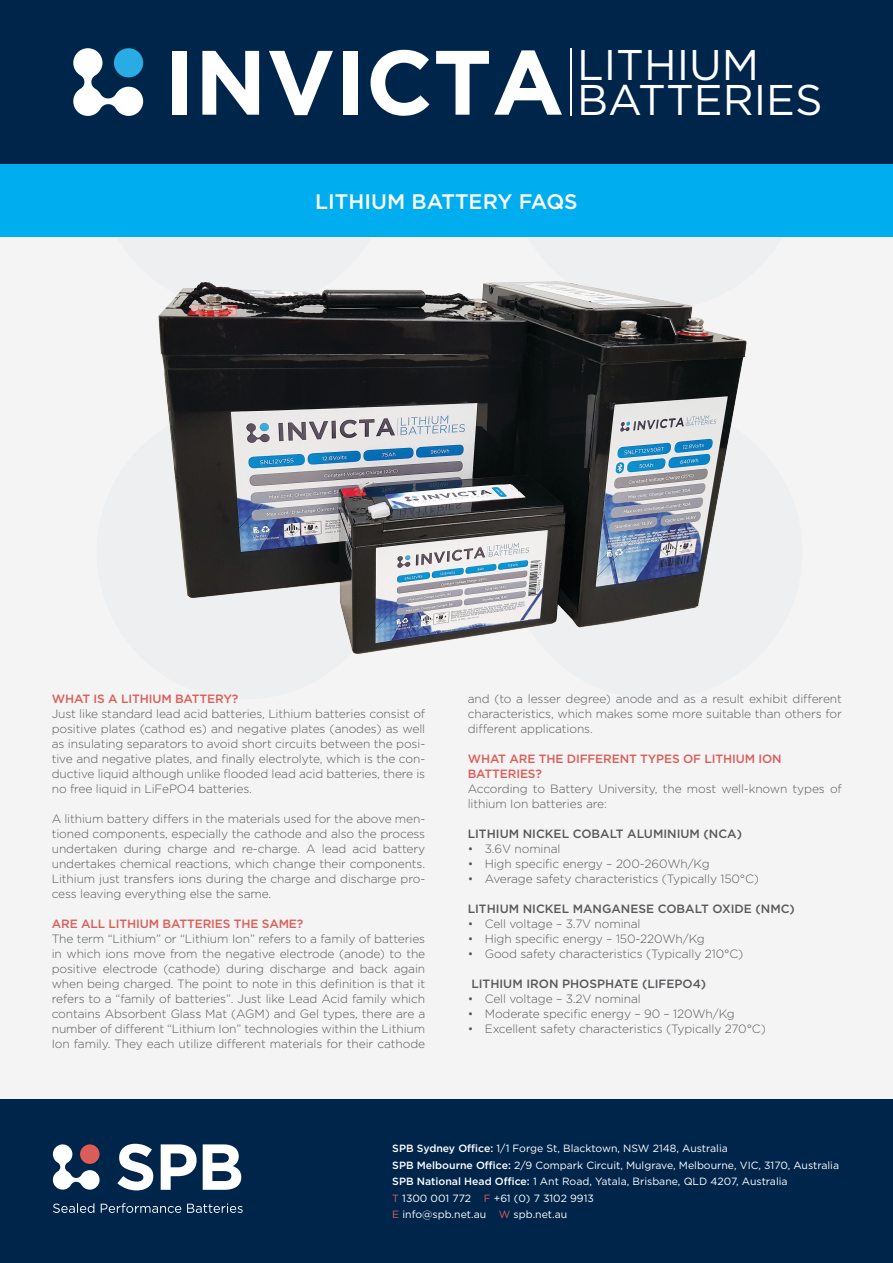
<style>
.page{position:relative;width:893px;height:1263px;background:#fff}
.page>*{position:absolute;margin:0;border:0;box-sizing:border-box;transform-origin:0 0}
.t1{font:42.9px/35.4px "Gotham";color:#fff}
.t2{font:500 21px "Gotham";color:#fff}
.Body{font:300 12px/15px "Gotham";letter-spacing:-.01em;color:#58595b;text-align:justify}
.Bold{font:500 12px "Gotham";color:#58595b}
.t3{font:500 12px "Gotham";letter-spacing:-.01em;color:#dc5d58}
.t4{font:10.5px/16.5px "Gotham";color:#fff}
.s1{font-weight:700;font-size:91.2px}
.s2{font-weight:500}
.s3{color:#dc5d58}
</style>
<div class="page">
<div style="left:0;top:0;width:893px;height:1099px;background:#f4f4f5"></div>
<div style="left:0;top:1099px;width:893px;height:164px;background:#00254b"></div>
<svg style="left:117px;top:1144px;width:124px;height:46px"></svg>
<svg style="left:53px;top:1144px;width:47px;height:45px"></svg>
<svg style="left:53px;top:1203px;width:190px;height:10px"></svg>
<div style="left:0;top:0;width:893px;height:164px;background:#00254b"></div>
<div style="left:0;top:164px;width:893px;height:72px;background:#00aeef"></div>
<hr style="left:570px;top:49px;width:1px;height:67px;background:#fff">
<svg style="left:73px;top:48px;width:70px;height:68px"></svg>
<img style="left:158px;top:281px;width:589px;height:373px">
<p class="t1" style="left:164px;top:46px;width:660px;text-indent:413px">LITHIUM<br><span class="s1">INVICTA</span> BATTERIES</p>
<p class="t2" style="left:315px;top:187px;width:264px">LITHIUM BATTERY FAQS</p>
<p class="t3" style="left:52px;top:691px;width:188px">WHAT IS A LITHIUM BATTERY?</p>
<p class="Body" style="left:52px;top:706px;width:375px">Just like standard lead acid batteries, Lithium batteries consist of positive plates (cathod es) and negative plates (anodes) as well as insulating separators to avoid short circuits between the posi&shy;tive and negative plates, and finally electrolyte, which is the con&shy;ductive liquid although unlike flooded lead acid batteries, there is no free liquid in LiFePO4 batteries.</p>
<p class="Body" style="left:52px;top:811px;width:375px">A lithium battery differs in the materials used for the above men&shy;tioned components, especially the cathode and also the process undertaken during charge and re-charge. A lead acid battery undertakes chemical reactions, which change their components.<br>Lithium just transfers ions during the charge and discharge pro&shy;cess leaving everything else the same.</p>
<p class="t3" style="left:52px;top:916px;width:253px">ARE ALL LITHIUM BATTERIES THE SAME?</p>
<p class="Body" style="left:52px;top:931px;width:375px">The term “Lithium” or “Lithium Ion” refers to a family of batteries in which ions move from the negative electrode (anode) to the positive electrode (cathode) during discharge and back again when being charged. The point to note in this definition is that it refers to a “family of batteries”. Just like Lead Acid family which contains Absorbent Glass Mat (AGM) and Gel types, there are a number of different “Lithium Ion” technologies within the Lithium Ion family. They each utilize different materials for their cathode</p>
<p class="Body" style="left:468px;top:691px;width:376px">and (to a lesser degree) anode and as a result exhibit different characteristics, which makes some more suitable than others for different applications.</p>
<p class="t3" style="left:468px;top:751px;width:316px">WHAT ARE THE DIFFERENT TYPES OF LITHIUM ION</p>
<p class="t3" style="left:468px;top:766px;width:76px">BATTERIES?</p>
<p class="Body" style="left:468px;top:781px;width:376px">According to Battery University, the most well-known types of lithium Ion batteries are:</p>
<p class="Bold" style="left:468px;top:826px;width:276px">LITHIUM NICKEL COBALT ALUMINIUM (NCA)</p>
<p class="Body" style="left:468px;top:841px;width:94px">• 3.6V nominal</p>
<p class="Body" style="left:468px;top:856px;width:243px">• High specific energy – 200-260Wh/Kg</p>
<p class="Body" style="left:468px;top:871px;width:293px">• Average safety characteristics (Typically 150°C)</p>
<p class="Bold" style="left:468px;top:901px;width:329px">LITHIUM NICKEL MANGANESE COBALT OXIDE (NMC)</p>
<p class="Body" style="left:468px;top:916px;width:174px">• Cell voltage – 3.7V nominal</p>
<p class="Body" style="left:468px;top:931px;width:238px">• High specific energy – 150-220Wh/Kg</p>
<p class="Body" style="left:468px;top:946px;width:277px">• Good safety characteristics (Typically 210°C)</p>
<p class="Bold" style="left:471px;top:976px;width:236px">LITHIUM IRON PHOSPHATE (LIFEPO4)</p>
<p class="Body" style="left:468px;top:991px;width:175px">• Cell voltage – 3.2V nominal</p>
<p class="Body" style="left:468px;top:1006px;width:268px">• Moderate specific energy – 90 – 120Wh/Kg</p>
<p class="Body" style="left:468px;top:1021px;width:300px">• Excellent safety characteristics (Typically 270°C)</p>
<p class="t4" style="left:392px;top:1140px;width:448px"><span class="s2">SPB Sydney Office:</span> 1/1 Forge St, Blacktown, NSW 2148, Australia<br><span class="s2">SPB Melbourne Office:</span> 2/9 Compark Circuit, Mulgrave, Melbourne, VIC, 3170, Australia <span class="s2">SPB National Head Office:</span> 1 Ant Road, Yatala, Brisbane, QLD 4207, Australia<br><span class="s3">T</span> 1300 001 772 <span class="s3">F</span> +61 (0) 7 3102 9913<br><span class="s3">E</span> info@spb.net.au <span class="s3">W</span> spb.net.au</p>
</div>
